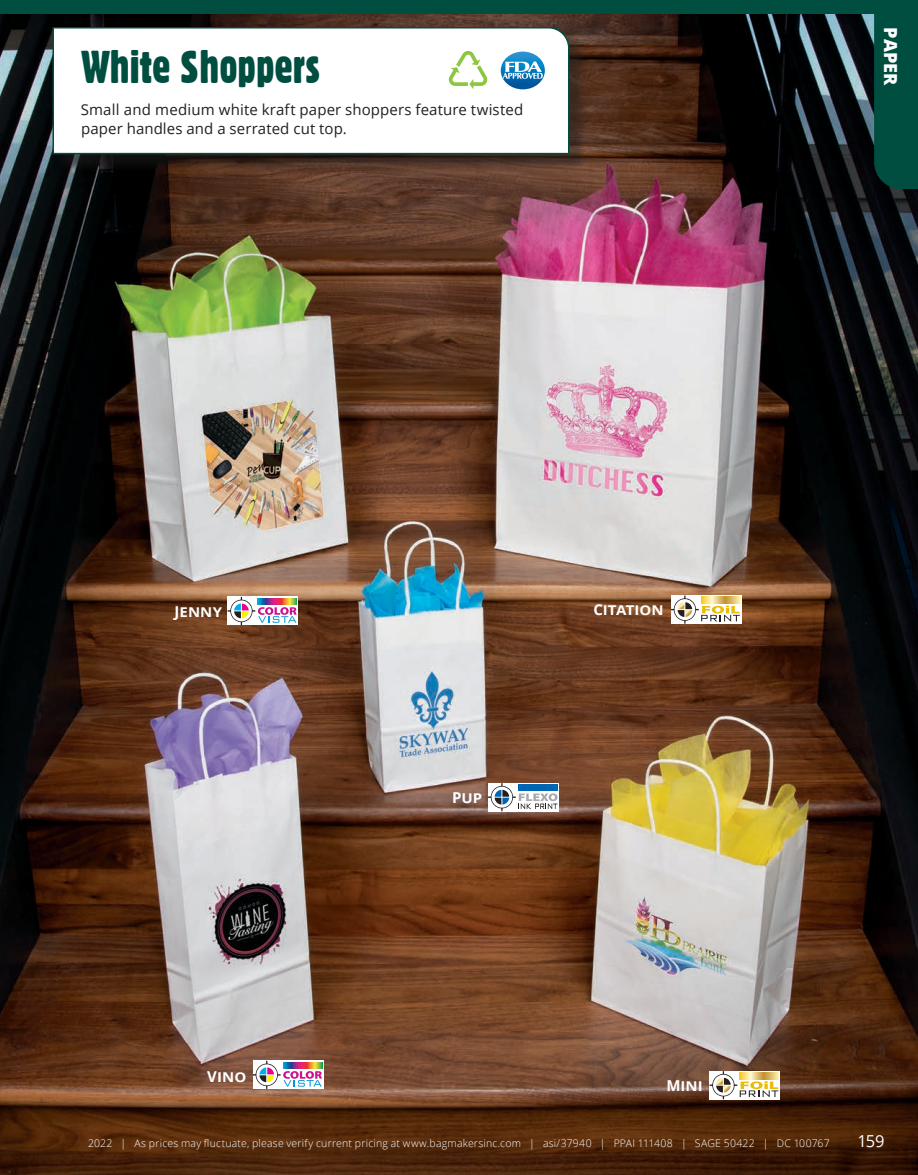
<style>
.page{position:relative;width:918px;height:1175px;background:#fff}
.page>*{position:absolute;margin:0;border:0;box-sizing:border-box;transform-origin:0 0}
.t1{font:45px "Gothic 821 Condensed BT";color:#004e40}
.t2{font:800 18px "Open Sans";letter-spacing:.01em;color:#fff}
.t3{font:16.5px "Open Sans";color:#fff}
.t4{font:15px/19.5px "Open Sans";letter-spacing:.01em;color:#231f20}
.t5{font:700 13.5px "Open Sans";letter-spacing:.005em;color:#fff;scale:1.11 1}
.t6{font:300 10.5px "Open Sans";letter-spacing:.02em;color:#fff}
.s1{font-size:15px}
</style>
<div class="page">
<img style="left:0;top:14px;width:918px;height:1160px">
<div style="left:874px;top:14px;width:44px;height:175px;background:#004e40"></div>
<div style="left:0;top:0;width:918px;height:14px;background:#004e40"></div>
<div style="left:55px;top:29px;width:533px;height:144px;background:#231f20;opacity:.5"></div>
<svg style="left:52px;top:26px;width:518px;height:129px"></svg>
<svg style="left:501px;top:52px;width:44px;height:37px"></svg>
<svg style="left:448px;top:50px;width:39px;height:39px"></svg>
<div style="left:228px;top:597px;width:70px;height:28px;background:#fff"></div>
<svg style="left:228px;top:597px;width:69px;height:28px"></svg>
<svg style="left:258px;top:598px;width:39px;height:7px"></svg>
<svg style="left:322px;top:1060px;width:1px;height:28px"></svg>
<svg style="left:253px;top:1060px;width:69px;height:28px"></svg>
<svg style="left:283px;top:1062px;width:39px;height:6px"></svg>
<svg style="left:778px;top:1071px;width:2px;height:28px"></svg>
<svg style="left:710px;top:1071px;width:68px;height:28px"></svg>
<svg style="left:740px;top:1072px;width:39px;height:7px"></svg>
<svg style="left:740px;top:595px;width:1px;height:28px"></svg>
<svg style="left:671px;top:595px;width:69px;height:28px"></svg>
<svg style="left:701px;top:597px;width:39px;height:6px"></svg>
<svg style="left:488px;top:783px;width:70px;height:28px"></svg>
<div style="left:518px;top:784px;width:39px;height:7px;background:#0065b2"></div>
<h1 class="t1" style="left:81px;top:39px;width:241px">White Shoppers</h1>
<h3 class="t4" style="left:81px;top:99px;width:444px">Small and medium white kraft paper shoppers feature twisted paper handles and a serrated cut top.</h3>
<h2 class="t2" style="left:904px;top:27px;width:60px;rotate:90deg">PAPER</h2>
<p class="t5" style="left:175px;top:602px;width:44px"><span class="s1">J</span>ENNY</p>
<p class="t5" style="left:593px;top:600px;width:65px"><span class="s1">C</span>ITATION</p>
<p class="t5" style="left:452px;top:788px;width:29px"><span class="s1">P</span>UP</p>
<p class="t5" style="left:207px;top:1067px;width:37px"><span class="s1">V</span>INO</p>
<p class="t5" style="left:666px;top:1076px;width:34px"><span class="s1">M</span>INI</p>
<p class="t6" style="left:88px;top:1136px;width:743px">2022 | As prices may fluctuate, please verify current pricing at www.bagmakersinc.com | asi/37940 | PPAI 111408 | SAGE 50422 | DC 100767</p>
<h3 class="t3" style="left:857px;top:1129px;width:28px">159</h3>
</div>
